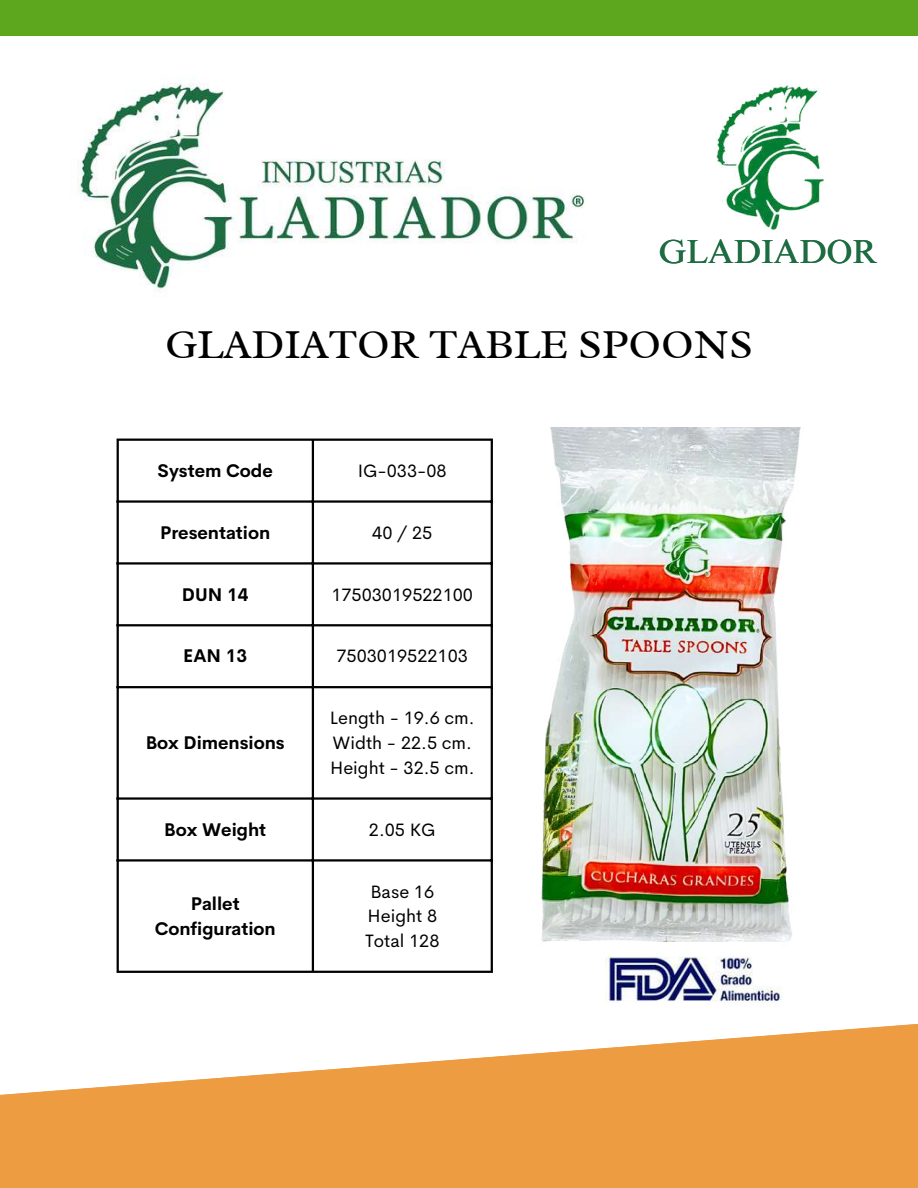
<style>
.page{position:relative;width:918px;height:1188px;background:#ed9c42}
.page>*{position:absolute;margin:0;border:0;box-sizing:border-box;transform-origin:0 0}
.t1{font:41.7px "Radley";color:#000}
.t2{font:33.15px "Times NRMT Pro";color:#1e6c42}
.t3{font:18px/24.8px "Cerebri Sans";color:#000}
.t4{font:700 18px/24.8px "Cerebri Sans";color:#000;text-align:center}
</style>
<div class="page">
<div style="left:0;top:36px;width:918px;height:1059px;background:#fff"></div>
<div style="left:0;top:0;width:918px;height:36px;background:#5da71e"></div>
<img style="left:519px;top:427px;width:294px;height:526px">
<img style="left:606px;top:942px;width:177px;height:68px">
<img style="left:71px;top:63px;width:524px;height:235px">
<hr style="left:117px;top:441px;width:2px;height:530px;background:#000">
<hr style="left:312px;top:441px;width:2px;height:530px;background:#000">
<hr style="left:491px;top:441px;width:2px;height:530px;background:#000">
<hr style="left:117px;top:439px;width:376px;height:2px;background:#000">
<hr style="left:117px;top:500px;width:376px;height:3px;background:#000">
<hr style="left:117px;top:562px;width:376px;height:3px;background:#000">
<hr style="left:117px;top:624px;width:376px;height:2px;background:#000">
<hr style="left:117px;top:686px;width:376px;height:2px;background:#000">
<hr style="left:117px;top:797px;width:376px;height:3px;background:#000">
<hr style="left:117px;top:859px;width:376px;height:3px;background:#000">
<hr style="left:117px;top:971px;width:376px;height:2px;background:#000">
<img style="left:709px;top:85px;width:117px;height:152px">
<h2 class="t2" style="left:659px;top:240px;width:221px">GLADIADOR</h2>
<h1 class="t1" style="left:165px;top:318px;width:589px">GLADIATOR TABLE SPOONS</h1>
<p class="t4" style="left:158px;top:458px;width:117px">System Code</p>
<p class="t3" style="left:358px;top:458px;width:90px">IG-033-08</p>
<p class="t4" style="left:160px;top:520px;width:112px">Presentation</p>
<p class="t3" style="left:372px;top:520px;width:61px">40 / 25</p>
<p class="t4" style="left:182px;top:582px;width:68px">DUN 14</p>
<p class="t3" style="left:331px;top:582px;width:143px">17503019522100</p>
<p class="t4" style="left:183px;top:644px;width:65px">EAN 13</p>
<p class="t3" style="left:336px;top:644px;width:133px">7503019522103</p>
<p class="t4" style="left:146px;top:730px;width:141px">Box Dimensions</p>
<p class="t3" style="left:330px;top:706px;width:146px">Length - 19.6 cm.<br>Width - 22.5 cm.<br>Height - 32.5 cm.</p>
<p class="t4" style="left:164px;top:817px;width:103px">Box Weight</p>
<p class="t3" style="left:369px;top:817px;width:68px">2.05 KG</p>
<p class="t4" style="left:155px;top:891px;width:123px">Pallet<br>Configuration</p>
<p class="t3" style="left:365px;top:879px;width:76px">Base 16<br>Height 8<br>Total 128</p>
</div>
